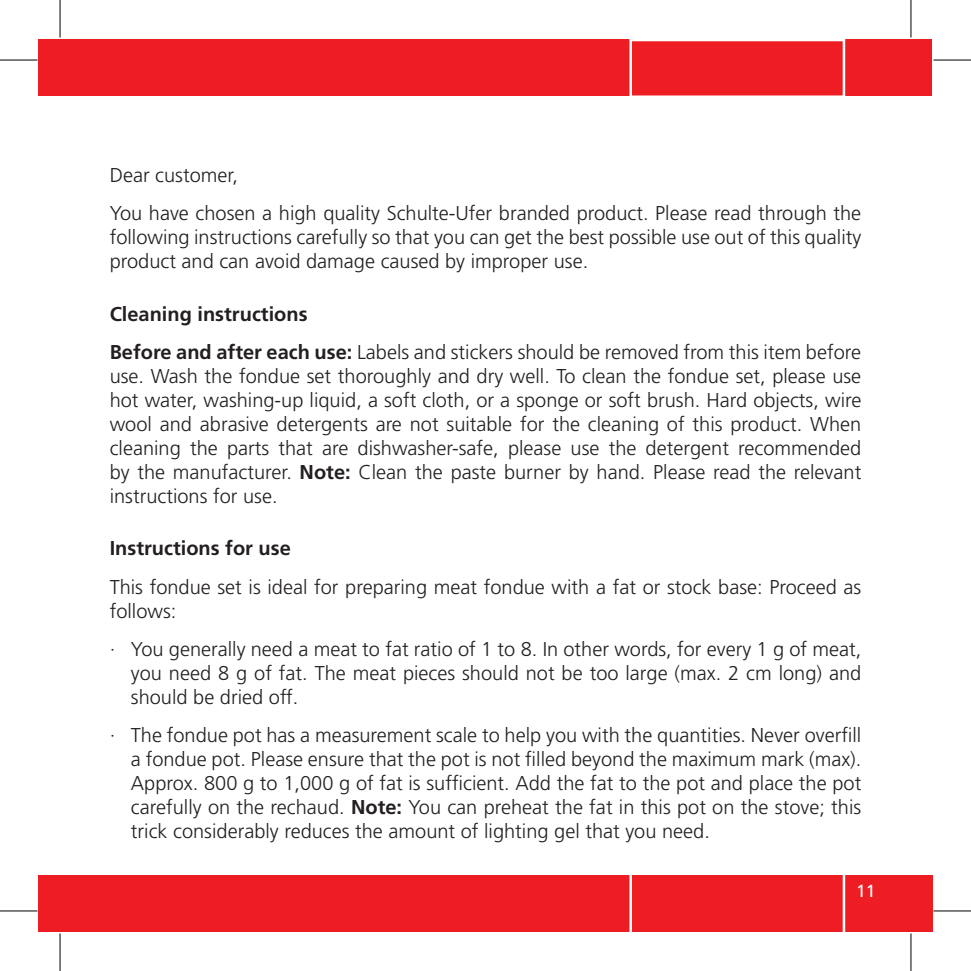
<style>
.page{position:relative;width:971px;height:971px;background:#fff}
.page>*{position:absolute;margin:0;border:0;box-sizing:border-box;transform-origin:0 0}
.t1{font:300 20px/24px "Frutiger";color:#231f20}
.t2{font:700 20px "Frutiger";color:#231f20}
.t3{font:17.5px "Frutiger";color:#fff}
.s1{font-weight:700}
</style>
<div class="page">
<div style="left:39px;top:875px;width:893px;height:57px;background:#ee1d23"></div>
<svg style="left:629px;top:875px;width:216px;height:57px"></svg>
<div style="left:39px;top:39px;width:893px;height:56px;background:#ee1d23"></div>
<div style="left:629px;top:39px;width:216px;height:59px;border:2px solid #fff"></div>
<svg style="left:0;top:59px;width:38px;height:1px"></svg>
<svg style="left:933px;top:59px;width:37px;height:1px"></svg>
<svg style="left:59px;top:0;width:1px;height:37px"></svg>
<svg style="left:59px;top:933px;width:1px;height:37px"></svg>
<hr style="left:0;top:60px;width:38px;height:1px;background:#000">
<hr style="left:933px;top:60px;width:37px;height:1px;background:#000">
<hr style="left:0;top:910px;width:38px;height:1px;background:#000">
<hr style="left:933px;top:910px;width:37px;height:1px;background:#000">
<hr style="left:60px;top:0;width:1px;height:37px;background:#000">
<hr style="left:60px;top:933px;width:1px;height:37px;background:#000">
<hr style="left:910px;top:0;width:1px;height:37px;background:#000">
<hr style="left:910px;top:933px;width:1px;height:37px;background:#000">
<p class="t1" style="left:110px;top:156px;width:753px;line-height:38.2px">Dear customer,<br>You have chosen a high quality Schulte-Ufer branded product. Please read through the</p>
<p class="t1" style="left:110px;top:225px;width:753px">following instructions carefully so that you can get the best possible use out of this quality product and can avoid damage caused by improper use.</p>
<p class="t1" style="left:110px;top:294px;width:753px;line-height:38.2px"><span class="s1">Cleaning instructions<br>Before and after each use:</span> Labels and stickers should be removed from this item before</p>
<p class="t1" style="left:110px;top:364px;width:753px;text-align:justify">use. Wash the fondue set thoroughly and dry well. To clean the fondue set, please use hot water, washing-up liquid, a soft cloth, or a sponge or soft brush. Hard objects, wire wool and abrasive detergents are not suitable for the cleaning of this product. When cleaning the parts that are dishwasher-safe, please use the detergent recommended by the manufacturer. <span class="s1">Note:</span> Clean the paste burner by hand. Please read the relevant instructions for use.</p>
<p class="t2" style="left:110px;top:536px;width:183px">Instructions for use</p>
<p class="t1" style="left:110px;top:574px;width:753px">This fondue set is ideal for preparing meat fondue with a fat or stock base: Proceed as follows:</p>
<p class="t1" style="left:131px;top:636px;width:731px;text-align:justify;text-indent:-21px">· You generally need a meat to fat ratio of 1 to 8. In other words, for every 1 g of meat, you need 8 g of fat. The meat pieces should not be too large (max. 2 cm long) and should be dried off.</p>
<p class="t1" style="left:131px;top:723px;width:732px;text-align:justify;text-indent:-21px">· The fondue pot has a measurement scale to help you with the quantities. Never overfill a fondue pot. Please ensure that the pot is not filled beyond the maximum mark (max).<br>Approx. 800 g to 1,000 g of fat is sufficient. Add the fat to the pot and place the pot carefully on the rechaud. <span class="s1">Note:</span> You can preheat the fat in this pot on the stove; this trick considerably reduces the amount of lighting gel that you need.</p>
<p class="t3" style="left:856px;top:880px;width:21px">11</p>
</div>
